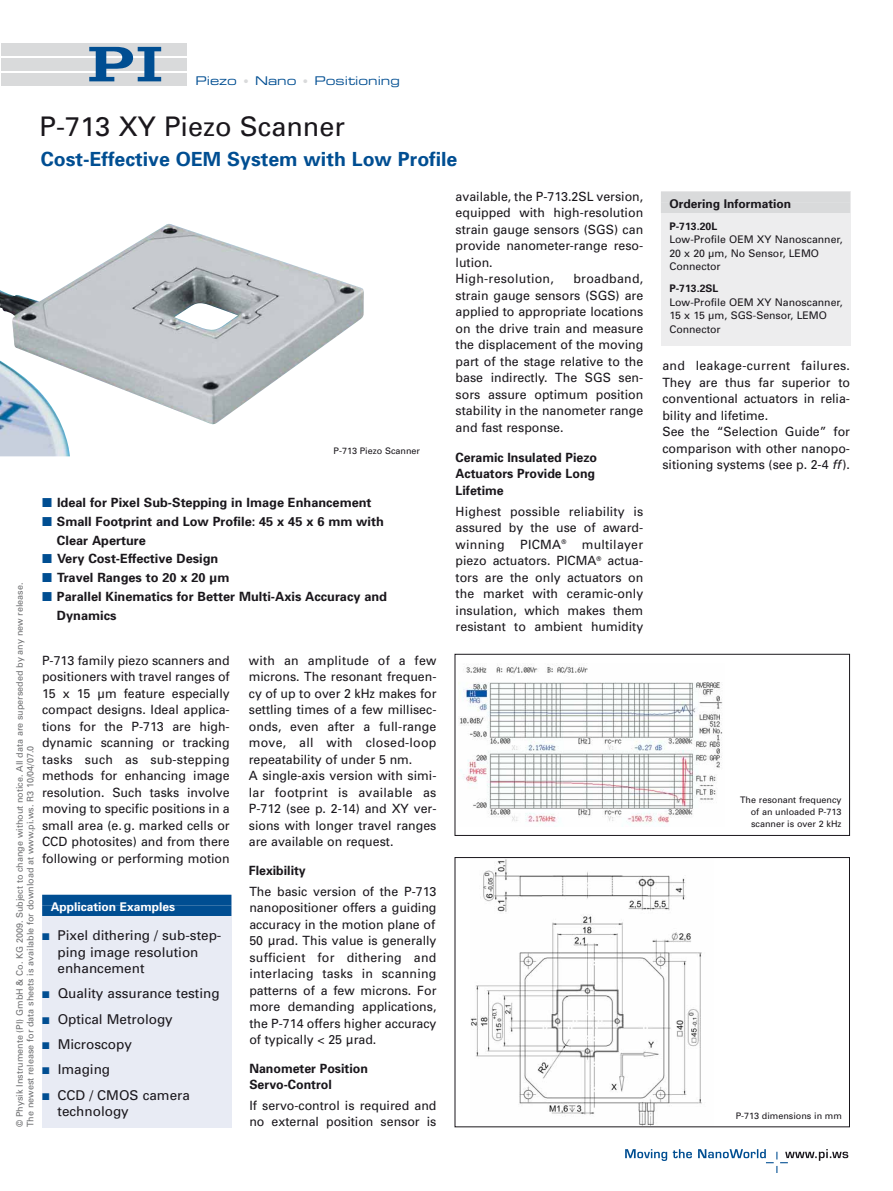
<style>
.page{position:relative;width:893px;height:1191px;background:#fff}
.page>*{position:absolute;margin:0;border:0;box-sizing:border-box;transform-origin:0 0}
.t1{font:27px "Univers";color:#1a171c}
.t2{font:700 19.5px "Univers";color:#004e92}
.t3{font:13.5px/16.2px "Univers";color:#1a171c}
.t4{font:12.75px/16.5px "Univers";color:#1a171c;text-align:justify}
.t5{font:700 12.75px/16.5px "Univers";color:#1a171c}
.t6{font:12px "Eurostile Extended Two";color:#004e92}
.t7{font:700 12px "Univers";color:#fff}
.t8{font:700 12px "Univers";color:#1a171c}
.t9{font:10.5px/13.5px "Univers";color:#1a171c}
.t10{font:700 10.5px "Univers";color:#1a171c}
.t11{font:9px/10.8px "Univers";color:#6f7072}
.t12{font:9px/12px "Univers";color:#1a171c;text-align:justify}
.s1{font-size:10.5px;color:#d9dadb}
.s2{font-family:"European Pi Three";font-weight:400;font-size:15px;color:#004e92}
.s3{font-family:"Lucida Grande"}
.s4{font-family:"European Pi Three";font-size:11.25px;color:#004e92}
.s5{font-style:italic}
</style>
<div class="page">
<div style="left:42px;top:894px;width:189px;height:233px;background:#e8ebf4"></div>
<div style="left:42px;top:894px;width:189px;height:11px;background:#004e92"></div>
<div style="left:42px;top:905px;width:189px;height:11px;background:#004e92"></div>
<div style="left:661px;top:192px;width:189px;height:154px;background:#ededee"></div>
<div style="left:661px;top:192px;width:189px;height:10px;background:#d9dadb"></div>
<div style="left:661px;top:202px;width:189px;height:11px;background:#d9dadb"></div>
<img style="left:471px;top:859px;width:231px;height:266px">
<div style="left:454px;top:857px;width:396px;height:270px;border:1px solid #1a171c"></div>
<img style="left:0;top:224px;width:364px;height:232px">
<div style="left:455px;top:654px;width:395px;height:182px;border:1px solid #1a171c"></div>
<svg style="left:625px;top:1149px;width:223px;height:23px"></svg>
<div style="left:64px;top:43px;width:123px;height:12px;background:#d9dadb"></div>
<div style="left:64px;top:58px;width:123px;height:12px;background:#d9dadb"></div>
<div style="left:64px;top:73px;width:123px;height:12px;background:#d9dadb"></div>
<svg style="left:89px;top:47px;width:72px;height:34px"></svg>
<div style="left:1px;top:43px;width:85px;height:12px;background:#d9dadb"></div>
<div style="left:1px;top:58px;width:85px;height:12px;background:#d9dadb"></div>
<div style="left:1px;top:73px;width:85px;height:13px;background:#d9dadb"></div>
<img style="left:459px;top:663px;width:264px;height:162px">
<p class="t6" style="left:196px;top:76px;width:206px">Piezo <span class="s1">•</span> Nano <span class="s1">•</span> Positioning</p>
<h1 class="t1" style="left:40px;top:117px;width:307px">P-713 XY Piezo Scanner</h1>
<h2 class="t2" style="left:41px;top:152px;width:418px">Cost-Effective OEM System with Low Profile</h2>
<p class="t12" style="left:333px;top:446px;width:88px">P-713 Piezo Scanner</p>
<p class="t5" style="left:42px;top:495px;width:331px"><span class="s2">-</span> Ideal for Pixel Sub-Stepping in Image Enhancement</p>
<p class="t5" style="left:57px;top:513px;width:328px;line-height:18.8px;text-indent:-15px"><span class="s2">-</span> Small Footprint and Low Profile: 45 x 45 x 6 mm with<br>Clear Aperture</p>
<p class="t5" style="left:42px;top:551px;width:178px"><span class="s2">-</span> Very Cost-Effective Design</p>
<p class="t5" style="left:42px;top:570px;width:189px"><span class="s2">-</span> Travel Ranges to 20 x 20 μm</p>
<p class="t5" style="left:57px;top:588px;width:332px;line-height:18.8px;text-indent:-15px"><span class="s2">-</span> Parallel Kinematics for Better Multi-Axis Accuracy and<br>Dynamics</p>
<p class="t11" style="left:15px;top:1127px;width:546px;rotate:-90deg">© Physik Instrumente (PI) GmbH &amp; Co. KG 2009. Subject to change without notice. All data are superseded by any new release.<br>The newest release for data sheets is available for download at www.pi.ws. R3 10/04/07.0</p>
<p class="t4" style="left:42px;top:653px;width:189px">P-713 family piezo scanners and positioners with travel ranges of 15 x 15 μm feature especially compact designs. Ideal applica&shy;tions for the P-713 are high&shy;dynamic scanning or tracking tasks such as sub-stepping methods for enhancing image resolution. Such tasks involve moving to specific positions in a small area (e. g. marked cells or CCD photosites) and from there following or performing motion</p>
<p class="t4" style="left:249px;top:653px;width:189px;text-align:left">with an amplitude of a few microns. The resonant frequen&shy;cy of up to over 2 kHz makes for settling times of a few millisec&shy;onds, even after a full-range move, all with closed-loop repeatability of under 5 nm.<br>A single-axis version with simi&shy;lar footprint is available as<br>P-712 (see p. 2-14) and XY ver&shy;sions with longer travel ranges are available on request.</p>
<p class="t5" style="left:249px;top:863px;width:59px">Flexibility</p>
<p class="t4" style="left:249px;top:884px;width:189px">The basic version of the P-713 nanopositioner offers a guiding accuracy in the motion plane of 50 <span class="s3">µ</span>rad. This value is generally sufficient for dithering and interlacing tasks in scanning patterns of a few microns. For more demanding applications, the P-714 offers higher accuracy of typically &lt; 25 <span class="s3">µ</span>rad.</p>
<p class="t5" style="left:249px;top:1061px;width:120px">Nanometer Position<br>Servo-Control</p>
<p class="t4" style="left:249px;top:1098px;width:189px">If servo-control is required and no external position sensor is</p>
<p class="t7" style="left:51px;top:902px;width:126px">Application Examples</p>
<p class="t3" style="left:58px;top:928px;width:165px;text-indent:-15px"><span class="s4">-</span> Pixel dithering / sub-step&shy;ping image resolution enhancement</p>
<p class="t3" style="left:42px;top:986px;width:179px"><span class="s4">-</span> Quality assurance testing</p>
<p class="t3" style="left:42px;top:1011px;width:132px"><span class="s4">-</span> Optical Metrology</p>
<p class="t3" style="left:42px;top:1037px;width:91px"><span class="s4">-</span> Microscopy</p>
<p class="t3" style="left:42px;top:1062px;width:70px"><span class="s4">-</span> Imaging</p>
<p class="t3" style="left:58px;top:1088px;width:134px;text-indent:-15px"><span class="s4">-</span> CCD / CMOS camera technology</p>
<p class="t4" style="left:456px;top:189px;width:189px;text-align:left">available, the P-713.2SL version, equipped with high-resolution strain gauge sensors (SGS) can provide nanometer-range reso&shy;lution.<br>High-resolution,</p>
<p class="t4" style="left:456px;top:272px;width:189px;text-indent:118px">broadband, strain gauge sensors (SGS) are applied to appropriate locations on the drive train and measure the displacement of the moving part of the stage relative to the base indirectly. The SGS sen&shy;sors assure optimum position stability in the nanometer range and fast response.</p>
<p class="t5" style="left:456px;top:450px;width:143px">Ceramic Insulated Piezo<br>Actuators Provide Long<br>Lifetime</p>
<p class="t4" style="left:456px;top:504px;width:189px">Highest possible reliability is assured by the use of award&shy;winning PICMA<sup>®</sup> multilayer piezo actuators. PICMA<sup>®</sup> actua&shy;tors are the only actuators on the market with ceramic-only insulation, which makes them resistant to ambient humidity</p>
<p class="t8" style="left:669px;top:199px;width:123px">Ordering Information</p>
<p class="t10" style="left:669px;top:222px;width:49px">P-713.20L</p>
<p class="t9" style="left:669px;top:234px;width:175px">Low-Profile OEM XY Nanoscanner,<br>20 x 20 μm, No Sensor, LEMO<br>Connector</p>
<p class="t10" style="left:669px;top:285px;width:51px">P-713.2SL</p>
<p class="t9" style="left:669px;top:296px;width:175px">Low-Profile OEM XY Nanoscanner,<br>15 x 15 μm, SGS-Sensor, LEMO<br>Connector</p>
<p class="t4" style="left:662px;top:358px;width:189px;text-align:left">and leakage-current failures.<br>They are thus far superior to conventional actuators in relia&shy;bility and lifetime.<br>See the “Selection Guide” for comparison with other nanopo&shy;sitioning systems (see p. 2-4 <span class="s5">ff</span>).</p>
<p class="t12" style="left:751px;top:794px;width:92px;text-indent:-11px">The resonant frequency of an unloaded P-713 scanner is over 2 kHz</p>
<p class="t12" style="left:736px;top:1110px;width:108px">P-713 dimensions in mm</p>
</div>
